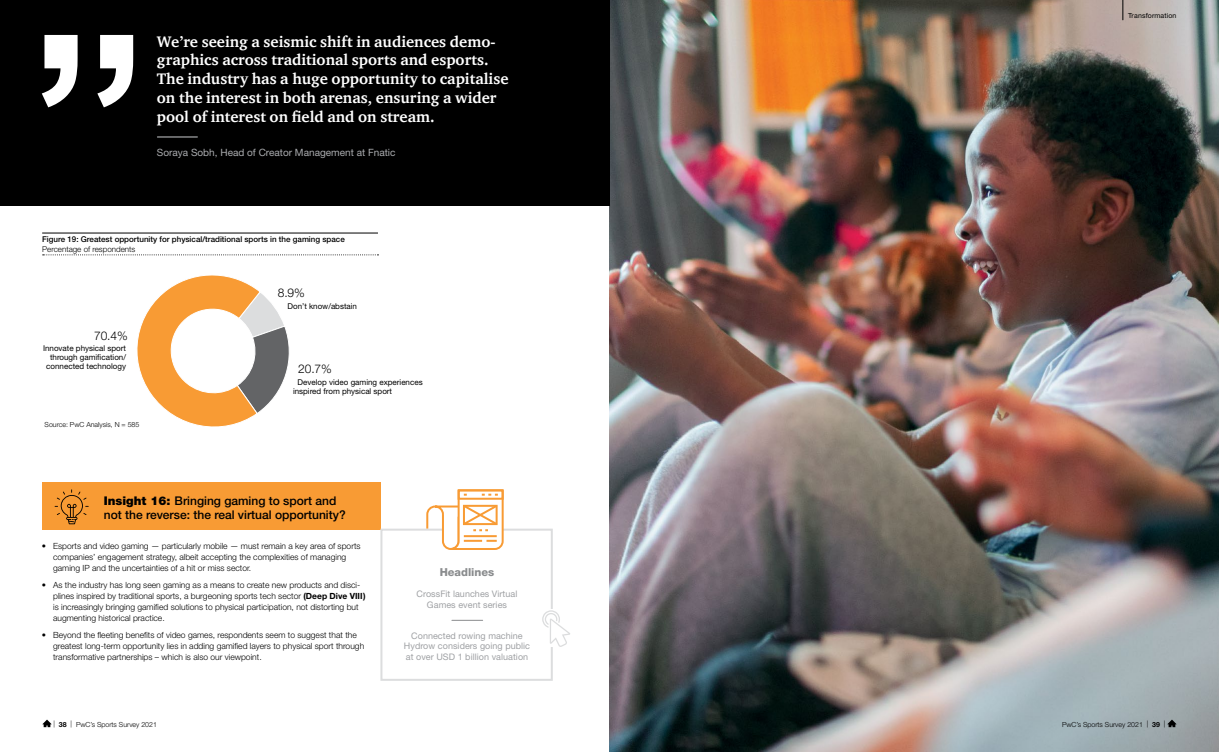
<style>
.page{position:relative;width:1219px;height:752px;background:#fff}
.page>*{position:absolute;margin:0;border:0;box-sizing:border-box;transform-origin:0 0}
.t1{font:700 15.6px/18.7px "ITC Charter Com";color:#fff}
.t2{font:500 12px/14.4px "Helvetica Neue LT Std";color:#000}
.t3{font:300 12px "Helvetica Neue LT Std";color:#000}
.t4{font:800 11px "Helvetica Neue LT Std";color:#8a8c8e}
.t5{font:10px "Helvetica Neue LT Std";color:#aaacaf}
.t6{font:9px/10.8px "Helvetica Neue LT Std";letter-spacing:.005em;color:#9fa1a4;text-align:center}
.t7{font:300 8.5px/11px "Helvetica Neue LT Std";color:#000}
.t8{font:8px/9px "Helvetica Neue LT Std";color:#000;text-align:right}
.t9{font:500 8px "Helvetica Neue LT Std";color:#000}
.t10{font:300 8px "Helvetica Neue LT Std";color:#000}
.t11{font:300 7px "Helvetica Neue LT Std";color:#000}
.t12{font:7px "Helvetica Neue LT Std";letter-spacing:.02em;color:#000}
.s1{font-weight:900}
.s2{font-weight:700}
</style>
<div class="page">
<img style="left:610px;top:0;width:609px;height:751px">
<div style="left:42px;top:482px;width:338px;height:47px;background:#f89b34"></div>
<svg style="left:55px;top:489px;width:34px;height:35px"></svg>
<div style="left:0;top:0;width:609px;height:205px;background:#000"></div>
<hr style="left:157px;top:136px;width:40px;height:1px;background:#b6b8ba">
<svg style="left:42px;top:35px;width:91px;height:72px"></svg>
<svg style="left:1123px;top:0;width:1px;height:20px"></svg>
<hr style="left:42px;top:232px;width:336px;height:1px;background:#000">
<svg style="left:43px;top:254px;width:335px;height:1px"></svg>
<div style="left:380px;top:528px;width:173px;height:152px;border:2px solid #dcddde"></div>
<svg style="left:425px;top:489px;width:80px;height:61px"></svg>
<hr style="left:452px;top:619px;width:31px;height:1px;background:#8a8c8e">
<svg style="left:137px;top:275px;width:152px;height:152px"></svg>
<svg style="left:43px;top:719px;width:9px;height:7px"></svg>
<svg style="left:1167px;top:719px;width:9px;height:7px"></svg>
<div style="left:540px;top:608px;width:61px;height:38px;background:#fff"></div>
<svg style="left:542px;top:610px;width:28px;height:36px"></svg>
<h1 class="t1" style="left:157px;top:32px;width:353px">We’re seeing a seismic shift in audiences demo&shy;graphics across traditional sports and esports.<br>The industry has a huge opportunity to capitalise on the interest in both arenas, ensuring a wider pool of interest on field and on stream.</h1>
<p class="t5" style="left:157px;top:146px;width:240px">Soraya Sobh, Head of Creator Management at Fnatic</p>
<p class="t9" style="left:42px;top:234px;width:304px">Figure 19: Greatest opportunity for physical/traditional sports in the gaming space</p>
<p class="t10" style="left:42px;top:244px;width:95px">Percentage of respondents</p>
<h2 class="t3" style="left:278px;top:285px;width:28px">8.9%</h2>
<h2 class="t3" style="left:94px;top:328px;width:35px">70.4%</h2>
<p class="t8" style="left:43px;top:344px;width:84px">Innovate physical sport through gamification/ connected technology</p>
<p class="t11" style="left:45px;top:420px;width:96px">Source: PwC Analysis, N = 585</p>
<p class="t8" style="left:288px;top:301px;width:71px">Don’t know/abstain</p>
<h2 class="t3" style="left:298px;top:361px;width:35px">20.7%</h2>
<p class="t8" style="left:293px;top:377px;width:131px;text-align:left;text-indent:4px">Develop video gaming experiences inspired from physical sport</p>
<h2 class="t2" style="left:104px;top:492px;width:243px"><span class="s1">Insight 16:</span> Bringing gaming to sport and not the reverse: the real virtual opportunity?</h2>
<p class="t7" style="left:53px;top:540px;width:309px;text-indent:-11px">• Esports and video gaming — particularly mobile — must remain a key area of sports companies’ engagement strategy, albeit accepting the complexities of managing gaming IP and the uncertainties of a hit or miss sector.</p>
<p class="t7" style="left:53px;top:578px;width:314px;text-indent:-11px">• As the industry has long seen gaming as a means to create new products and disci&shy;plines inspired by traditional sports, a burgeoning sports tech sector <span class="s2">(Deep Dive VIII) </span>is increasingly bringing gamified solutions to physical participation, not distorting but augmenting historical practice.</p>
<p class="t7" style="left:53px;top:628px;width:313px;text-indent:-11px">• Beyond the fleeting benefits of video games, respondents seem to suggest that the greatest long-term opportunity lies in adding gamified layers to physical sport through transformative partnerships – which is also our viewpoint.</p>
<p class="t4" style="left:440px;top:565px;width:56px">Headlines</p>
<p class="t6" style="left:417px;top:588px;width:102px">CrossFit launches Virtual<br>Games event series</p>
<p class="t6" style="left:404px;top:629px;width:128px">Connected rowing machine<br>Hydrow considers going public at over USD 1 billion valuation</p>
<p class="t12" style="left:1128px;top:12px;width:50px">Transformation</p>
<p class="t11" style="left:53px;top:719px;width:105px">| <span class="s2">38</span> | PwC’s Sports Survey 2021</p>
<p class="t11" style="left:1062px;top:719px;width:105px">PwC’s Sports Survey 2021 | <span class="s2">39</span> |</p>
</div>
